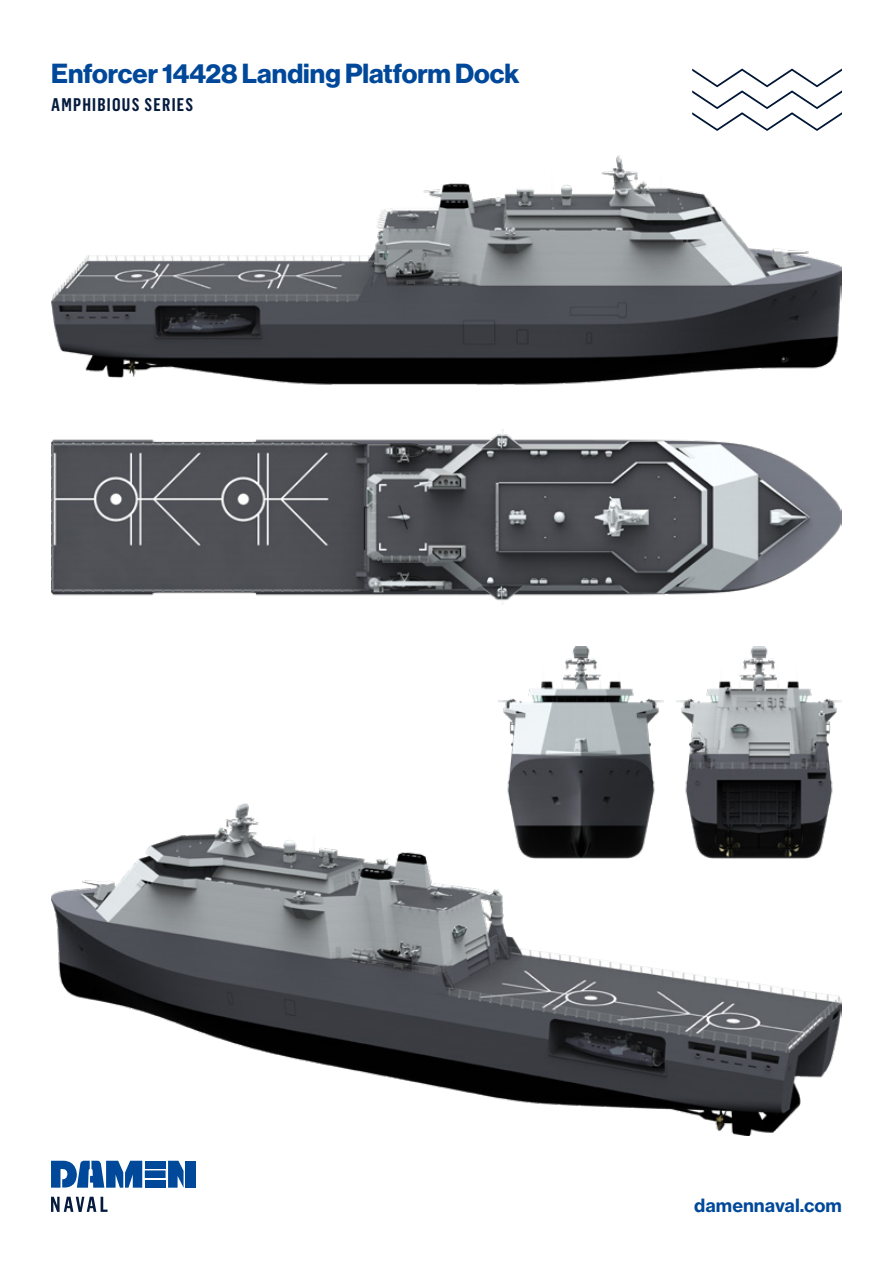
<style>
.page{position:relative;width:893px;height:1263px;background:#fff}
.page>*{position:absolute;margin:0;border:0;box-sizing:border-box;transform-origin:0 0}
.t1{font:700 27px "Neue Haas Display";color:#00489a}
.t2{font:600 18px "Flama Cond";letter-spacing:.07em;color:#051b3e}
.t3{font:18px "N Haas Grotesk TX Pro 75 Bd";color:#00489a}
</style>
<div class="page">
<svg style="left:168px;top:1161px;width:16px;height:27px"></svg>
<svg style="left:51px;top:1161px;width:91px;height:27px"></svg>
<div style="left:145px;top:1161px;width:21px;height:7px;background:#00489a"></div>
<div style="left:145px;top:1170px;width:21px;height:8px;background:#00489a"></div>
<div style="left:145px;top:1180px;width:21px;height:8px;background:#00489a"></div>
<div style="left:185px;top:1161px;width:11px;height:27px;background:#00489a"></div>
<svg style="left:51px;top:1197px;width:57px;height:15px"></svg>
<svg style="left:692px;top:69px;width:150px;height:62px"></svg>
<img style="left:52px;top:156px;width:790px;height:229px">
<img style="left:677px;top:647px;width:165px;height:156px">
<img style="left:498px;top:647px;width:165px;height:156px">
<img style="left:51px;top:430px;width:791px;height:171px">
<img style="left:52px;top:803px;width:790px;height:332px">
<p class="t1" style="left:51px;top:58px;width:470px">Enforcer 14428 Landing Platform Dock</p>
<p class="t2" style="left:51px;top:91px;width:144px">AMPHIBIOUS SERIES</p>
<p class="t3" style="left:694px;top:1194px;width:149px">damennaval.com</p>
</div>
